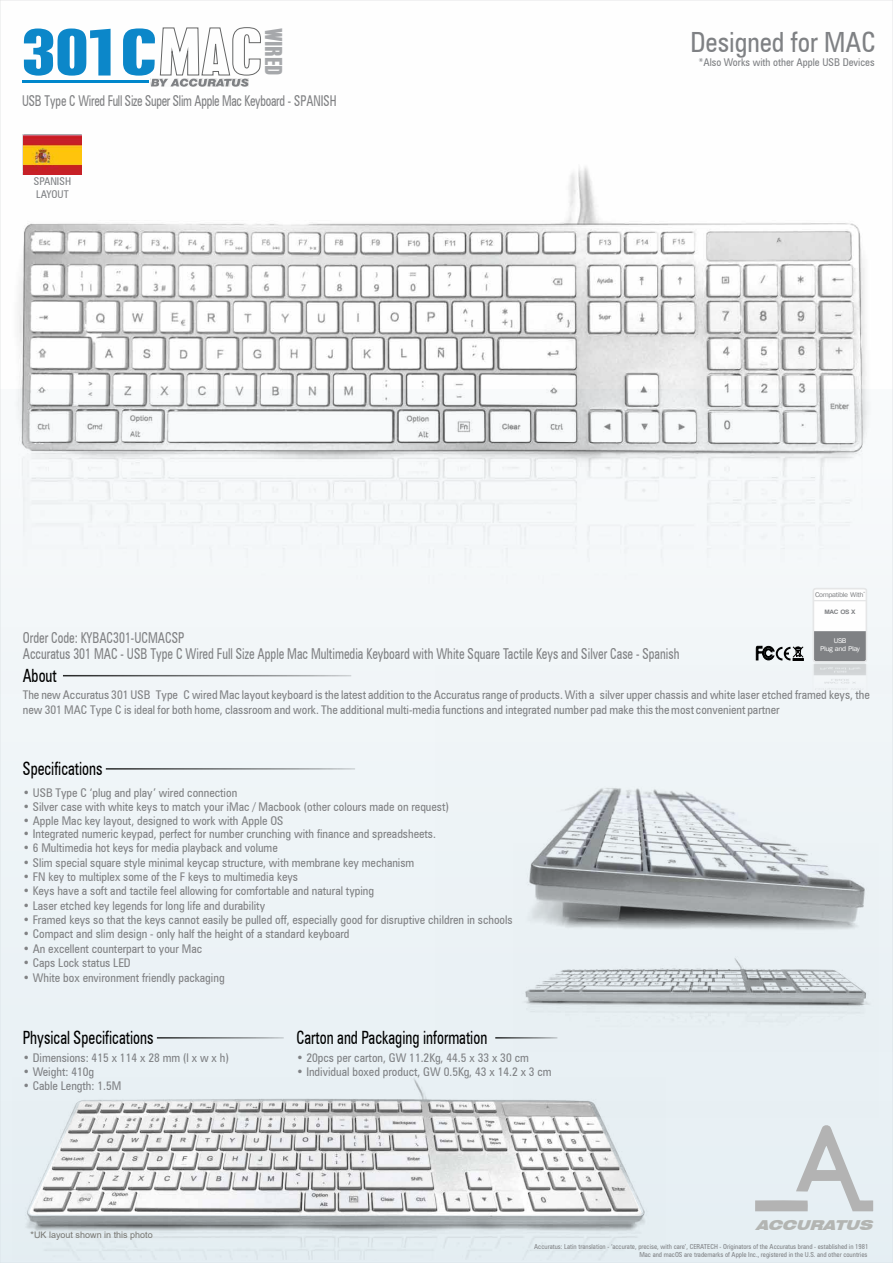
<style>
.page{position:relative;width:893px;height:1263px;background:#fff}
.page>*{position:absolute;margin:0;border:0;box-sizing:border-box;transform-origin:0 0}
.t1{font:52.2px "Pilsen Plakat";color:#0d88ca;scale:1.26 1}
.t2{font:condensed 27.9px "Zurich BT";color:#808285;scale:.96 1}
.t3{font:19.2px "Pilsen Plakat";color:#a7a9ac;scale:.94 1}
.t4{font:condensed 18.3px "Zurich BT";color:#000;scale:.82 1}
.t5{font:condensed 15px/16.2px "Zurich BT";color:#818284;scale:.82 1}
.t6{font:condensed 14.85px "Zurich BT";letter-spacing:-.025em;color:#818284;scale:.81 1}
.t7{font:italic 900 expanded 13.65px "Swiss 721 BT";color:#b3b5b2}
.t8{font:condensed 12px/14.4px "Zurich BT";color:#818284}
.t9{font:condensed 12px "Zurich BT";color:#808285}
.t10{font:condensed 10.65px/12.8px "Zurich BT";color:#808285}
.t11{font:9px "Arial";color:#767570}
.t12{font:7.05px "Franklin Gothic";letter-spacing:-.05em;color:#808285;scale:1.08 1}
.t13{font:7.05px/7.9px "Franklin Gothic";letter-spacing:-.05em;color:#fff;text-align:center;scale:1.08 1}
.t14{font:condensed 6.9px "Zurich BT";color:#808285}
.t15{font:700 6.15px "Arial";color:#808285;scale:1.08 1}
.t16{font:3.45px "Franklin Gothic";color:#808285;scale:1.08 1}
</style>
<div class="page">
<div style="left:0;top:390px;width:893px;height:873px;background:#edf3f7"></div>
<hr style="left:106px;top:768px;width:249px;height:2px;background:#000">
<img style="left:25px;top:1077px;width:623px;height:184px">
<img style="left:495px;top:788px;width:398px;height:263px">
<img style="left:513px;top:844px;width:365px;height:273px">
<hr style="left:495px;top:1037px;width:62px;height:1px;background:#000">
<hr style="left:157px;top:1037px;width:127px;height:1px;background:#000">
<svg style="left:755px;top:1125px;width:118px;height:86px"></svg>
<img style="left:0;top:0;width:893px;height:684px">
<svg style="left:22px;top:134px;width:60px;height:41px"></svg>
<img style="left:23px;top:135px;width:58px;height:39px">
<h1 class="t1" style="left:22px;top:10px;width:108px">301C</h1>
<h3 class="t3" style="left:289px;top:28px;width:52px;rotate:90deg">WIRED</h3>
<p class="t6" style="left:22px;top:92px;width:390px">USB Type C Wired Full Size Super Slim Apple Mac Keyboard - SPANISH</p>
<p class="t10" style="left:34px;top:175px;width:39px">SPANISH<br>LAYOUT</p>
<h2 class="t2" style="left:690px;top:25px;width:194px">Designed for MAC</h2>
<p class="t10" style="left:698px;top:55px;width:178px">*Also Works with other Apple USB Devices</p>
<p class="t5" style="left:23px;top:630px;width:802px">Order Code: KYBAC301-UCMACSP<br>Accuratus 301 MAC - USB Type C Wired Full Size Apple Mac Multimedia Keyboard with White Square Tactile Keys and Silver Case - Spanish</p>
<h3 class="t4" style="left:23px;top:664px;width:43px">About</h3>
<p class="t16" style="left:863px;top:590px;width:4px">*</p>
<p class="t12" style="left:815px;top:590px;width:46px">Compatible With</p>
<p class="t13" style="left:820px;top:637px;width:38px">USB<br>Plug and Play</p>
<p class="t15" style="left:824px;top:608px;width:31px">MAC OS X</p>
<p class="t8" style="left:23px;top:688px;width:848px">The new Accuratus 301 USB Type C wired Mac layout keyboard is the latest addition to the Accuratus range of products. With a silver upper chassis and white laser etched framed keys, the new 301 MAC Type C is ideal for both home, classroom and work. The additional multi-media functions and integrated number pad make this themost convenient partner</p>
<h3 class="t4" style="left:23px;top:757px;width:99px">Specifications</h3>
<p class="t8" style="left:23px;top:785px;width:216px">• USB Type C ‘plug and play’ wired connection</p>
<p class="t8" style="left:23px;top:799px;width:428px">• Silver case with white keys to match your iMac / Macbook (other colours made on request)</p>
<p class="t8" style="left:23px;top:814px;width:262px">• Apple Mac key layout, designed to work with Apple OS</p>
<p class="t8" style="left:23px;top:826px;width:415px">• Integrated numeric keypad, perfect for number crunching with finance and spreadsheets.</p>
<p class="t8" style="left:23px;top:840px;width:256px">• 6 Multimedia hot keys for media playback and volume</p>
<p class="t8" style="left:23px;top:855px;width:393px">• Slim special square style minimal keycap structure, with membrane key mechanism</p>
<p class="t8" style="left:23px;top:869px;width:277px">• FN key to multiplex some of the F keys to multimedia keys</p>
<p class="t8" style="left:23px;top:884px;width:353px">• Keys have a soft and tactile feel allowing for comfortable and natural typing</p>
<p class="t8" style="left:23px;top:898px;width:244px">• Laser etched key legends for long life and durability</p>
<p class="t8" style="left:23px;top:912px;width:491px">• Framed keys so that the keys cannot easily be pulled off, especially good for disruptive children in schools</p>
<p class="t8" style="left:23px;top:927px;width:328px">• Compact and slim design - only half the height of a standard keyboard</p>
<p class="t8" style="left:23px;top:941px;width:181px">• An excellent counterpart to your Mac</p>
<p class="t8" style="left:23px;top:956px;width:109px">• Caps Lock status LED</p>
<p class="t8" style="left:23px;top:970px;width:203px">• White box environment friendly packaging</p>
<h3 class="t4" style="left:23px;top:1026px;width:161px">Physical Specifications</h3>
<p class="t9" style="left:23px;top:1050px;width:208px">• Dimensions: 415 x 114 x 28 mm (l x w x h)</p>
<p class="t9" style="left:23px;top:1064px;width:73px">• Weight: 410g</p>
<p class="t9" style="left:23px;top:1079px;width:100px">• Cable Length: 1.5M</p>
<p class="t11" style="left:31px;top:1228px;width:124px">*UK layout shown in this photo</p>
<h3 class="t4" style="left:296px;top:1026px;width:234px">Carton and Packaging information</h3>
<p class="t9" style="left:296px;top:1050px;width:234px">• 20pcs per carton, GW 11.2Kg, 44.5 x 33 x 30 cm</p>
<p class="t9" style="left:296px;top:1064px;width:257px">• Individual boxed product, GW 0.5Kg, 43 x 14.2 x 3 cm</p>
<p class="t7" style="left:756px;top:1217px;width:123px">ACCURATUS</p>
<p class="t14" style="left:534px;top:1242px;width:336px">Accuratus: Latin translation - ‘accurate, precise, with care’, CERATECH - Originators of the Accuratus brand - established in 1981</p>
<p class="t14" style="left:639px;top:1250px;width:230px">Mac and macOS are trademarks of Apple Inc., registered in the U.S. and other countries</p>
</div>
